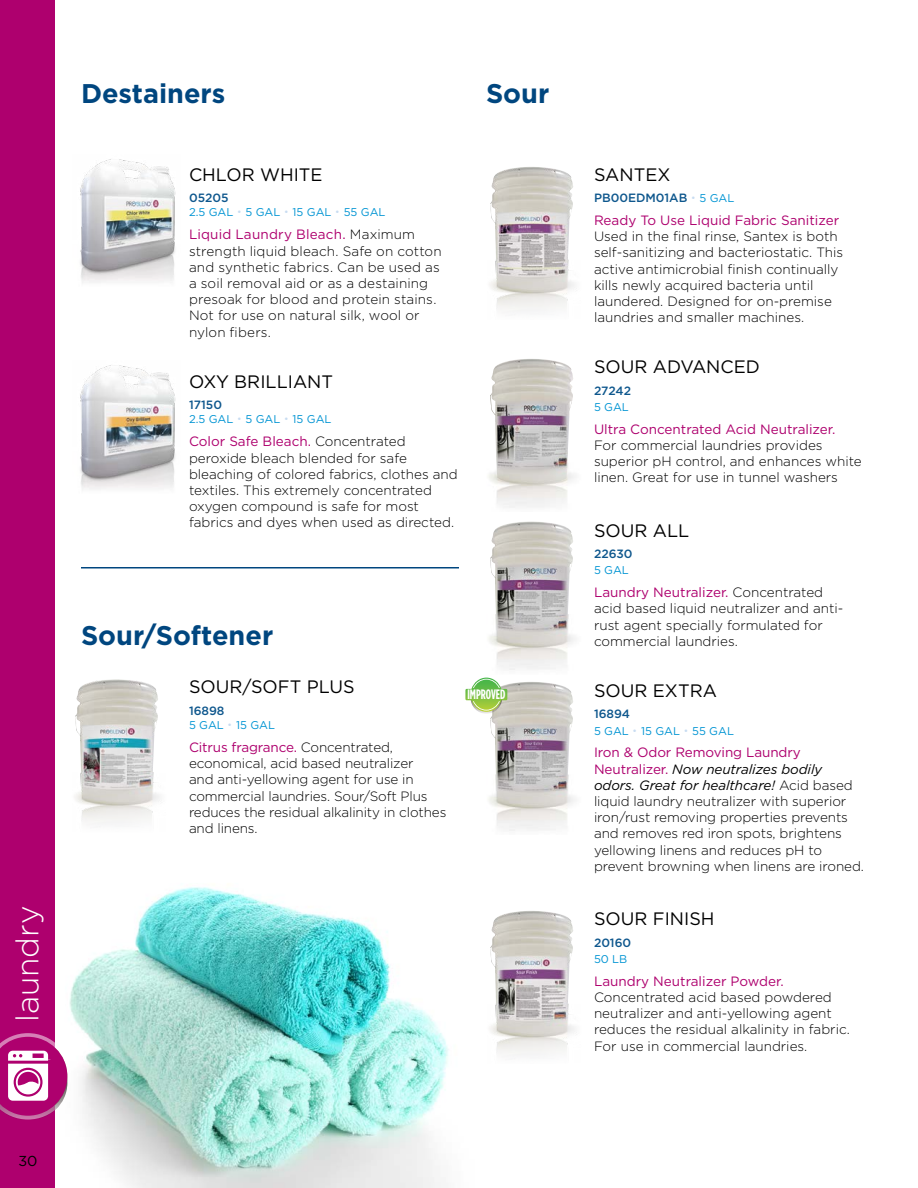
<style>
.page{position:relative;width:918px;height:1188px;background:#fff}
.page>*{position:absolute;margin:0;border:0;box-sizing:border-box;transform-origin:0 0}
.t1{font:300 31.5px "Gotham";color:#fff}
.t2{font:700 27px "Gotham";color:#00467f}
.t3{font:18px "Gotham";color:#000}
.t4{font:14.4px "Gotham";color:#000}
.t5{font:700 13.65px "Gotham Condensed";letter-spacing:-.005em;color:#fff;scale:.93 1}
.t6{font:300 13.5px/16.2px "Gotham";color:#000}
.t7{font:13.5px "Gotham";color:#ae006e}
.t8{font:500 12px "Gotham";color:#0e578d}
.t9{font:11.25px "Gotham";color:#0194d3}
.s1{font-weight:100;font-size:12px;color:#c8dcf1}
.s2{font-weight:400;color:#ae006e}
.s3{font-weight:100;color:#c8dcf1}
.s4{font-weight:400;font-size:11.25px;color:#0194d3}
.s5{font-weight:400;font-style:italic}
</style>
<div class="page">
<img style="left:69px;top:887px;width:380px;height:301px">
<div style="left:0;top:0;width:55px;height:1188px;background:#ae006e"></div>
<svg style="left:0;top:1033px;width:71px;height:88px"></svg>
<img style="left:80px;top:159px;width:96px;height:124px">
<hr style="left:81px;top:567px;width:378px;height:1px;background:#00467f">
<img style="left:490px;top:911px;width:85px;height:144px">
<img style="left:488px;top:521px;width:87px;height:149px">
<img style="left:488px;top:682px;width:87px;height:149px">
<img style="left:490px;top:167px;width:85px;height:144px">
<img style="left:80px;top:365px;width:96px;height:125px">
<img style="left:490px;top:359px;width:85px;height:126px">
<img style="left:75px;top:679px;width:85px;height:144px">
<svg style="left:471px;top:681px;width:31px;height:33px"></svg>
<svg style="left:465px;top:678px;width:42px;height:34px"></svg>
<h1 class="t1" style="left:7px;top:1022px;width:217px;rotate:-90deg">housekeeping</h1>
<h1 class="t1" style="left:7px;top:1022px;width:118px;rotate:-90deg">laundry</h1>
<h2 class="t2" style="left:81px;top:75px;width:146px">Destainers</h2>
<h3 class="t3" style="left:189px;top:163px;width:135px">CHLOR WHITE</h3>
<p class="t8" style="left:189px;top:190px;width:41px">05205</p>
<p class="t9" style="left:189px;top:205px;width:198px">2.5 GAL <span class="s1">•</span> 5 GAL <span class="s1">•</span> 15 GAL <span class="s1">•</span> 55 GAL</p>
<p class="t6" style="left:189px;top:226px;width:254px"><span class="s2">Liquid Laundry Bleach.</span> Maximum strength liquid bleach. Safe on cotton and synthetic fabrics. Can be used as a soil removal aid or as a destaining presoak for blood and protein stains.<br>Not for use on natural silk, wool or nylon fibers.</p>
<h3 class="t3" style="left:189px;top:370px;width:146px">OXY BRILLIANT</h3>
<p class="t8" style="left:189px;top:397px;width:35px">17150</p>
<p class="t9" style="left:189px;top:412px;width:144px">2.5 GAL <span class="s1">•</span> 5 GAL <span class="s1">•</span> 15 GAL</p>
<p class="t6" style="left:189px;top:433px;width:270px"><span class="s2">Color Safe Bleach.</span> Concentrated peroxide bleach blended for safe bleaching of colored fabrics, clothes and textiles. This extremely concentrated oxygen compound is safe for most fabrics and dyes when used as directed.</p>
<h2 class="t2" style="left:486px;top:75px;width:65px">Sour</h2>
<h2 class="t2" style="left:81px;top:617px;width:194px">Sour/Softener</h2>
<h3 class="t3" style="left:189px;top:676px;width:167px">SOUR/SOFT PLUS</h3>
<p class="t8" style="left:189px;top:703px;width:37px">16898</p>
<p class="t9" style="left:189px;top:718px;width:88px">5 GAL <span class="s1">•</span> 15 GAL</p>
<p class="t6" style="left:189px;top:739px;width:259px"><span class="s2">Citrus fragrance.</span> Concentrated, economical, acid based neutralizer<br>and anti-yellowing agent for use in commercial laundries. Sour/Soft Plus reduces the residual alkalinity in clothes and linens.</p>
<p class="t5" style="left:467px;top:687px;width:42px">IMPROVED</p>
<p class="t4" style="left:18px;top:1151px;width:21px">30</p>
<h3 class="t3" style="left:594px;top:163px;width:78px">SANTEX</h3>
<p class="t8" style="left:594px;top:190px;width:142px">PB00EDM01AB <span class="s3">•</span> <span class="s4">5 GAL</span></p>
<p class="t7" style="left:594px;top:212px;width:247px">Ready To Use Liquid Fabric Sanitizer</p>
<p class="t6" style="left:594px;top:228px;width:251px">Used in the final rinse, Santex is both self-sanitizing and bacteriostatic. This active antimicrobial finish continually kills newly acquired bacteria until laundered. Designed for on-premise laundries and smaller machines.</p>
<h3 class="t3" style="left:594px;top:356px;width:167px">SOUR ADVANCED</h3>
<p class="t8" style="left:594px;top:383px;width:39px">27242</p>
<p class="t9" style="left:594px;top:400px;width:36px">5 GAL</p>
<p class="t7" style="left:594px;top:420px;width:243px">Ultra Concentrated Acid Neutralizer.</p>
<p class="t6" style="left:594px;top:437px;width:269px">For commercial laundries provides superior pH control, and enhances white linen. Great for use in tunnel washers</p>
<h3 class="t3" style="left:594px;top:519px;width:97px">SOUR ALL</h3>
<p class="t8" style="left:594px;top:546px;width:40px">22630</p>
<p class="t9" style="left:594px;top:563px;width:36px">5 GAL</p>
<p class="t6" style="left:594px;top:584px;width:251px"><span class="s2">Laundry Neutralizer.</span> Concentrated acid based liquid neutralizer and anti&shy;rust agent specially formulated for commercial laundries.</p>
<h3 class="t3" style="left:594px;top:679px;width:124px">SOUR EXTRA</h3>
<p class="t8" style="left:594px;top:706px;width:38px">16894</p>
<p class="t9" style="left:594px;top:723px;width:141px">5 GAL <span class="s1">•</span> 15 GAL <span class="s1">•</span> 55 GAL</p>
<p class="t6" style="left:594px;top:744px;width:271px"><span class="s2">Iron &amp; Odor Removing Laundry Neutralizer.</span> <span class="s5">Now neutralizes bodily odors. Great for healthcare!</span> Acid based liquid laundry neutralizer with superior iron/rust removing properties prevents and removes red iron spots, brightens yellowing linens and reduces pH to prevent browning when linens are ironed.</p>
<h3 class="t3" style="left:594px;top:908px;width:122px">SOUR FINISH</h3>
<p class="t8" style="left:594px;top:935px;width:39px">20160</p>
<p class="t9" style="left:594px;top:952px;width:35px">50 LB</p>
<p class="t7" style="left:594px;top:972px;width:191px">Laundry Neutralizer Powder.</p>
<p class="t6" style="left:594px;top:989px;width:257px">Concentrated acid based powdered neutralizer and anti-yellowing agent reduces the residual alkalinity in fabric.<br>For use in commercial laundries.</p>
</div>
